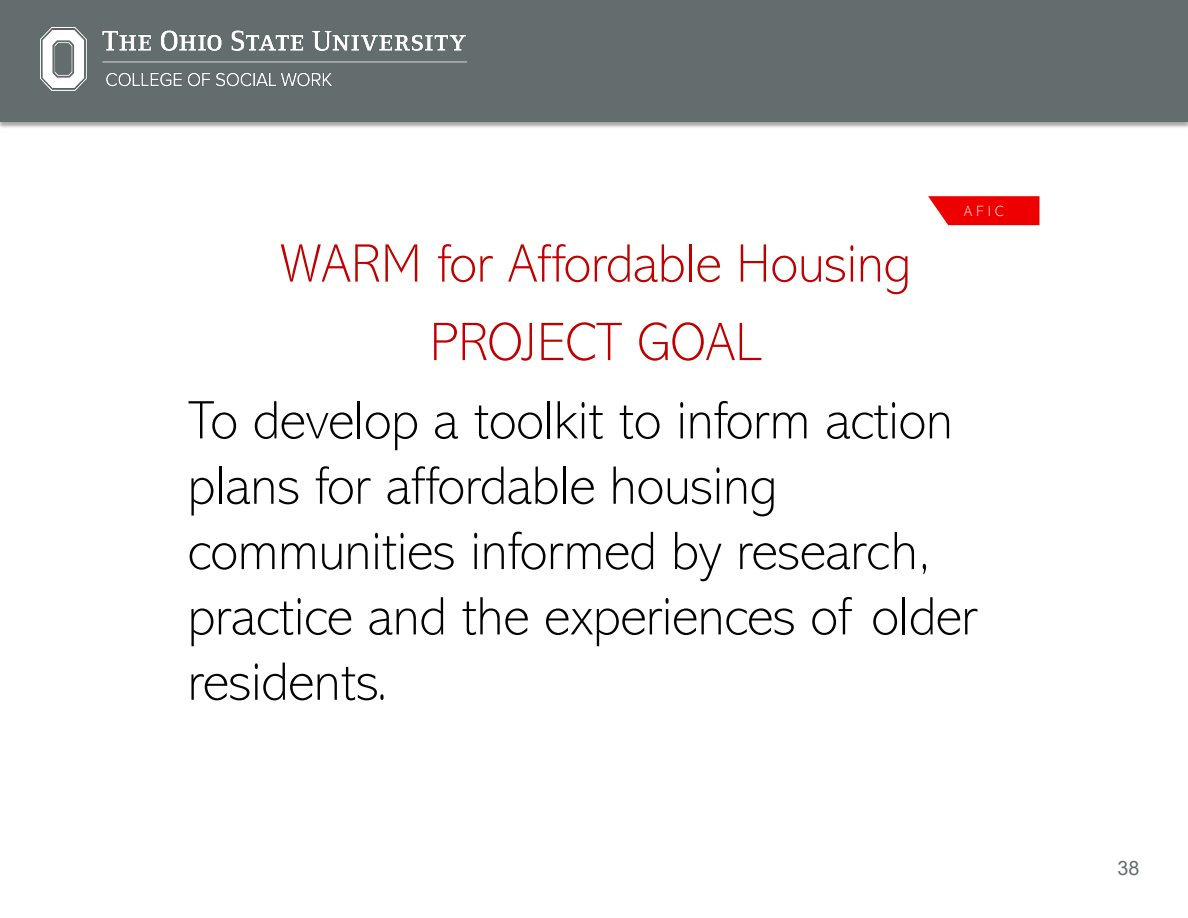
<style>
.page{position:relative;width:1188px;height:918px;background:#fff}
.page>*{position:absolute;margin:0;border:0;box-sizing:border-box;transform-origin:0 0}
.t1{font:200 54.6px/65.4px "Abadi";color:#000}
.t2{font:200 54.6px "Abadi";color:#c00000}
.t3{font:19.8px "Arial";color:#636d6e}
.t4{font:200 15px "Abadi";color:#fff}
</style>
<div class="page">
<img style="left:0;top:0;width:1188px;height:128px">
<div style="left:0;top:1px;width:1188px;height:121px;background:#636d6e"></div>
<img style="left:40px;top:27px;width:427px;height:64px">
<svg style="left:928px;top:196px;width:112px;height:29px;background:#ef1919"></svg>
<p class="t2" style="left:281px;top:234px;width:632px">WARM for Affordable Housing</p>
<p class="t2" style="left:429px;top:312px;width:334px">PROJECT GOAL</p>
<p class="t4" style="left:964px;top:203px;width:41px">A F I C</p>
<p class="t1" style="left:188px;top:388px;width:791px">To develop a toolkit to inform action plans for affordable housing communities informed by research, practice and the experiences of older residents.</p>
<p class="t3" style="left:1118px;top:854px;width:23px">38</p>
</div>
